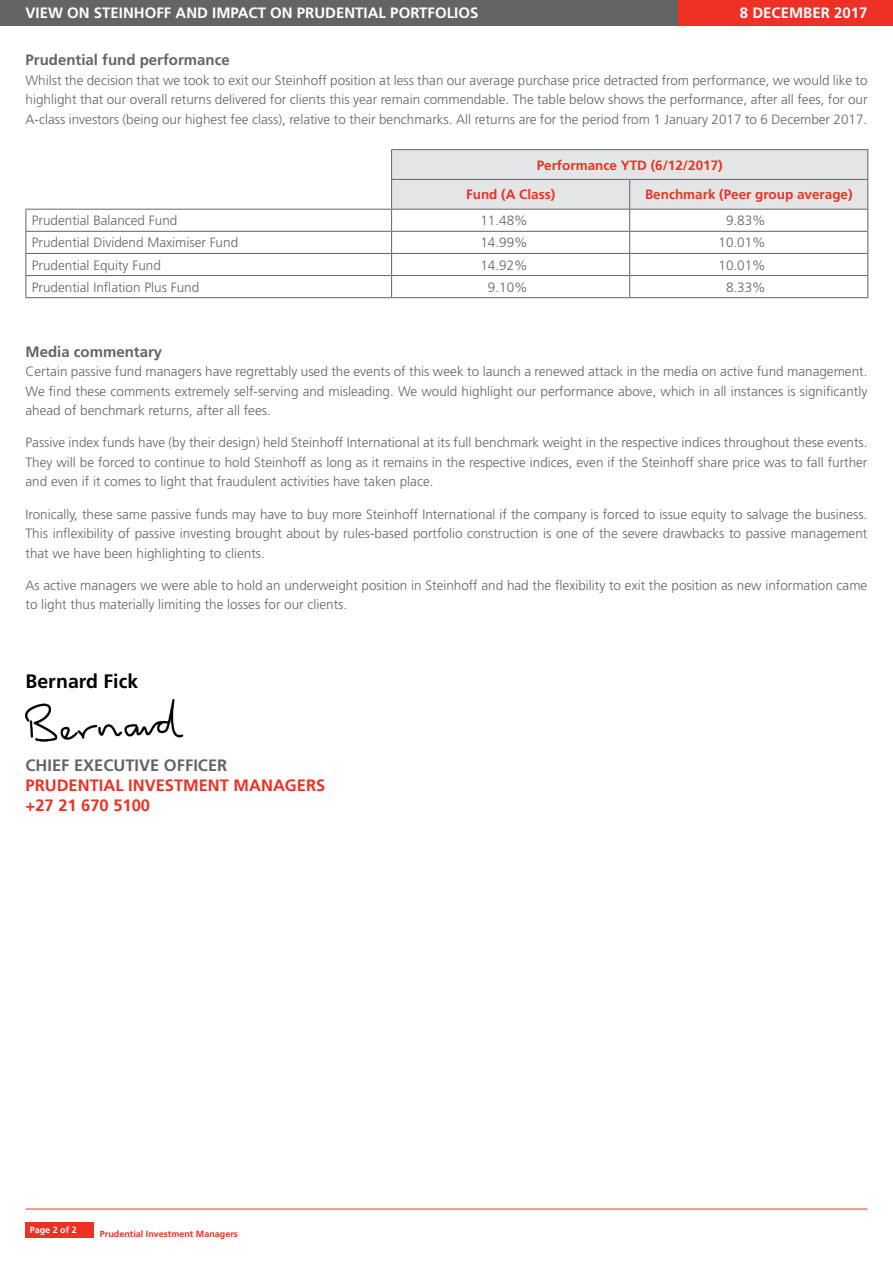
<style>
.page{position:relative;width:893px;height:1263px;background:#fff}
.page>*{position:absolute;margin:0;border:0;box-sizing:border-box;transform-origin:0 0}
.t1{font:700 19.5px "Frutiger LT Std";color:#000}
.t2{font:700 16.5px/19.8px "Frutiger LT Std";color:#ee3124}
.t3{font:700 16.5px "Frutiger LT Std";color:#636466}
.t4{font:700 15px "Frutiger LT Std";color:#fff}
.t5{font:700 15px "Frutiger LT Std";color:#636466}
.t6{font:300 13.5px/19.5px "Frutiger LT Std";color:#636466;text-align:justify}
.t7{font:700 13.5px "Frutiger LT Std";color:#ee3124}
.t8{font:700 9px "Frutiger LT Std";color:#ee3124}
.t9{font:700 9px "Frutiger LT Std";color:#fff}
</style>
<div class="page">
<div style="left:26px;top:1222px;width:68px;height:15px;background:#ee3124"></div>
<hr style="left:26px;top:1209px;width:841px;height:1px;background:#ee3124">
<hr style="left:26px;top:231px;width:366px;height:1px;background:#636466">
<hr style="left:26px;top:253px;width:366px;height:1px;background:#636466">
<hr style="left:26px;top:275px;width:366px;height:1px;background:#636466">
<hr style="left:26px;top:297px;width:366px;height:1px;background:#636466">
<hr style="left:392px;top:297px;width:238px;height:1px;background:#636466">
<hr style="left:630px;top:297px;width:238px;height:1px;background:#636466">
<hr style="left:391px;top:149px;width:239px;height:1px;background:#636466">
<hr style="left:630px;top:149px;width:238px;height:1px;background:#636466">
<hr style="left:26px;top:209px;width:366px;height:1px;background:#636466">
<svg style="left:26px;top:210px;width:1px;height:87px"></svg>
<svg style="left:391px;top:150px;width:477px;height:147px"></svg>
<div style="left:677px;top:0;width:216px;height:26px;background:#ee3124"></div>
<div style="left:0;top:0;width:677px;height:26px;background:#636466"></div>
<img style="left:26px;top:699px;width:158px;height:43px">
<p class="t4" style="left:26px;top:4px;width:454px">VIEW ON STEINHOFF AND IMPACT ON PRUDENTIAL PORTFOLIOS</p>
<p class="t4" style="left:740px;top:4px;width:129px">8 DECEMBER 2017</p>
<p class="t5" style="left:26px;top:51px;width:206px">Prudential fund performance</p>
<p class="t6" style="left:26px;top:71px;width:843px">Whilst the decision that we took to exit our Steinhoff position at less than our average purchase price detracted from performance, we would like to highlight that our overall returns delivered for clients this year remain commendable. The table below shows the performance, after all fees, for our A-class investors (being our highest fee class), relative to their benchmarks. All returns are for the period from 1 January 2017 to 6 December 2017.</p>
<p class="t7" style="left:537px;top:157px;width:188px">Performance YTD (6/12/2017)</p>
<p class="t7" style="left:466px;top:187px;width:91px">Fund (A Class)</p>
<p class="t7" style="left:645px;top:187px;width:209px">Benchmark (Peer group average)</p>
<p class="t6" style="left:32px;top:211px;width:147px">Prudential Balanced Fund</p>
<p class="t6" style="left:480px;top:211px;width:49px">11.48%</p>
<p class="t6" style="left:726px;top:211px;width:41px">9.83%</p>
<p class="t6" style="left:32px;top:233px;width:208px">Prudential Dividend Maximiser Fund</p>
<p class="t6" style="left:480px;top:233px;width:49px">14.99%</p>
<p class="t6" style="left:718px;top:233px;width:49px">10.01%</p>
<p class="t6" style="left:32px;top:255px;width:131px">Prudential Equity Fund</p>
<p class="t6" style="left:480px;top:255px;width:49px">14.92%</p>
<p class="t6" style="left:718px;top:255px;width:49px">10.01%</p>
<p class="t6" style="left:32px;top:277px;width:169px">Prudential Inflation Plus Fund</p>
<p class="t6" style="left:488px;top:277px;width:41px">9.10%</p>
<p class="t6" style="left:726px;top:277px;width:41px">8.33%</p>
<p class="t5" style="left:26px;top:343px;width:138px">Media commentary</p>
<p class="t6" style="left:26px;top:362px;width:843px">Certain passive fund managers have regrettably used the events of this week to launch a renewed attack in the media on active fund management.<br>We find these comments extremely self-serving and misleading. We would highlight our performance above, which in all instances is significantly ahead of benchmark returns, after all fees.</p>
<p class="t6" style="left:26px;top:433px;width:843px">Passive index funds have (by their design) held Steinhoff International at its full benchmark weight in the respective indices throughout these events.<br>They will be forced to continue to hold Steinhoff as long as it remains in the respective indices, even if the Steinhoff share price was to fall further and even if it comes to light that fraudulent activities have taken place.</p>
<p class="t6" style="left:26px;top:504px;width:843px">Ironically, these same passive funds may have to buy more Steinhoff International if the company is forced to issue equity to salvage the business.<br>This inflexibility of passive investing brought about by rules-based portfolio construction is one of the severe drawbacks to passive management that we have been highlighting to clients.</p>
<p class="t6" style="left:26px;top:576px;width:843px">As active managers we were able to hold an underweight position in Steinhoff and had the flexibility to exit the position as new information came to light thus materially limiting the losses for our clients.</p>
<h1 class="t1" style="left:26px;top:670px;width:114px">Bernard Fick</h1>
<p class="t3" style="left:26px;top:756px;width:203px">CHIEF EXECUTIVE OFFICER</p>
<p class="t2" style="left:26px;top:775px;width:301px">PRUDENTIAL INVESTMENT MANAGERS +27 21 670 5100</p>
<p class="t9" style="left:30px;top:1225px;width:49px">Page 2 of 2</p>
<p class="t8" style="left:100px;top:1229px;width:140px">Prudential Investment Managers</p>
</div>
